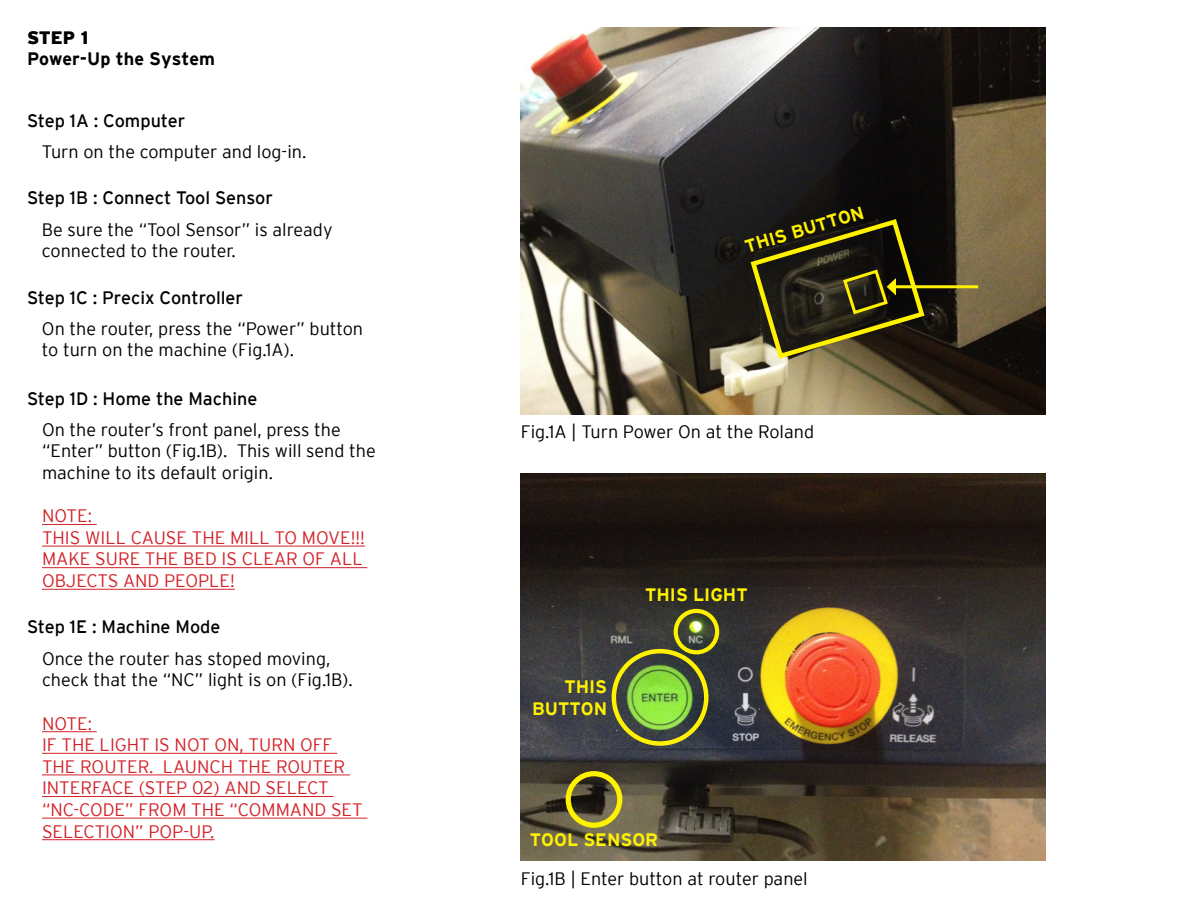
<style>
.page{position:relative;width:1188px;height:918px;background:#fff}
.page>*{position:absolute;margin:0;border:0;box-sizing:border-box;transform-origin:0 0}
.t1{font:300 18px/21.6px "Interstate";color:#000}
.t2{font:300 18px/21.6px "Interstate";color:#d2232a}
.t3{font:18px "Interstate";color:#000}
.t4{font:700 18px/21.6px "Interstate";color:#fff200;text-align:right}
.t5{font:700 18px "Interstate";color:#000}
.t6{font:900 18px "Interstate";color:#000}
</style>
<div class="page">
<hr style="left:42px;top:524px;width:55px;height:1px;background:#d2232a">
<hr style="left:42px;top:546px;width:323px;height:1px;background:#d2232a">
<hr style="left:42px;top:567px;width:325px;height:1px;background:#d2232a">
<hr style="left:42px;top:589px;width:193px;height:1px;background:#d2232a">
<hr style="left:42px;top:731px;width:55px;height:1px;background:#d2232a">
<hr style="left:42px;top:753px;width:295px;height:1px;background:#d2232a">
<hr style="left:42px;top:775px;width:308px;height:1px;background:#d2232a">
<hr style="left:42px;top:796px;width:292px;height:1px;background:#d2232a">
<hr style="left:42px;top:818px;width:325px;height:1px;background:#d2232a">
<hr style="left:42px;top:839px;width:173px;height:1px;background:#d2232a">
<img style="left:521px;top:27px;width:524px;height:388px">
<img style="left:521px;top:473px;width:524px;height:388px">
<div style="left:612px;top:649px;width:97px;height:97px;border:4px solid #fff200;border-radius:50%"></div>
<div style="left:674px;top:609px;width:45px;height:45px;border:4px solid #fff200;border-radius:50%"></div>
<div style="left:566px;top:771px;width:56px;height:57px;border:5px solid #fff200;border-radius:50%"></div>
<hr style="left:893px;top:285px;width:85px;height:3px;background:#fff200">
<svg style="left:748px;top:216px;width:179px;height:146px;background:#3c3716"></svg>
<p class="t6" style="left:27px;top:27px;width:63px">STEP 1</p>
<p class="t5" style="left:27px;top:49px;width:189px">Power-Up the System</p>
<p class="t3" style="left:27px;top:110px;width:160px">Step 1A : Computer</p>
<p class="t1" style="left:42px;top:141px;width:266px">Turn on the computer and log-in.</p>
<p class="t3" style="left:27px;top:188px;width:248px">Step 1B : Connect Tool Sensor</p>
<p class="t1" style="left:42px;top:218px;width:292px">Be sure the “Tool Sensor” is already connected to the router.</p>
<p class="t3" style="left:27px;top:287px;width:218px">Step 1C : Precix Controller</p>
<p class="t1" style="left:42px;top:317px;width:323px">On the router, press the “Power” button to turn on the machine (Fig.1A).</p>
<p class="t3" style="left:27px;top:388px;width:232px">Step 1D : Home the Machine</p>
<p class="t1" style="left:42px;top:419px;width:335px">On the router’s front panel, press the “Enter” button (Fig.1B). This will send the machine to its default origin.</p>
<p class="t2" style="left:42px;top:505px;width:324px">NOTE:<br>THIS WILL CAUSE THE MILL TO MOVE!!!<br>MAKE SURE THE BED IS CLEAR OF ALL<br>OBJECTS AND PEOPLE!</p>
<p class="t3" style="left:27px;top:617px;width:195px">Step 1E : Machine Mode</p>
<p class="t1" style="left:42px;top:647px;width:312px">Once the router has stoped moving, check that the “NC” light is on (Fig.1B).</p>
<p class="t2" style="left:42px;top:712px;width:322px">NOTE:<br>IF THE LIGHT IS NOT ON, TURN OFF<br>THE ROUTER. LAUNCH THE ROUTER<br>INTERFACE (STEP 02) AND SELECT “NC-CODE” FROM THE “COMMAND SET<br>SELECTION” POP-UP.</p>
<p class="t4" style="left:742px;top:237px;width:125px;rotate:-17deg">THIS BUTTON</p>
<p class="t1" style="left:521px;top:421px;width:295px">Fig.1A | Turn Power On at the Roland</p>
<p class="t4" style="left:532px;top:676px;width:77px">THIS<br>BUTTON</p>
<p class="t4" style="left:645px;top:584px;width:104px">THIS LIGHT</p>
<p class="t4" style="left:530px;top:829px;width:130px">TOOL SENSOR</p>
<p class="t1" style="left:521px;top:868px;width:288px">Fig.1B | Enter button at router panel</p>
</div>
